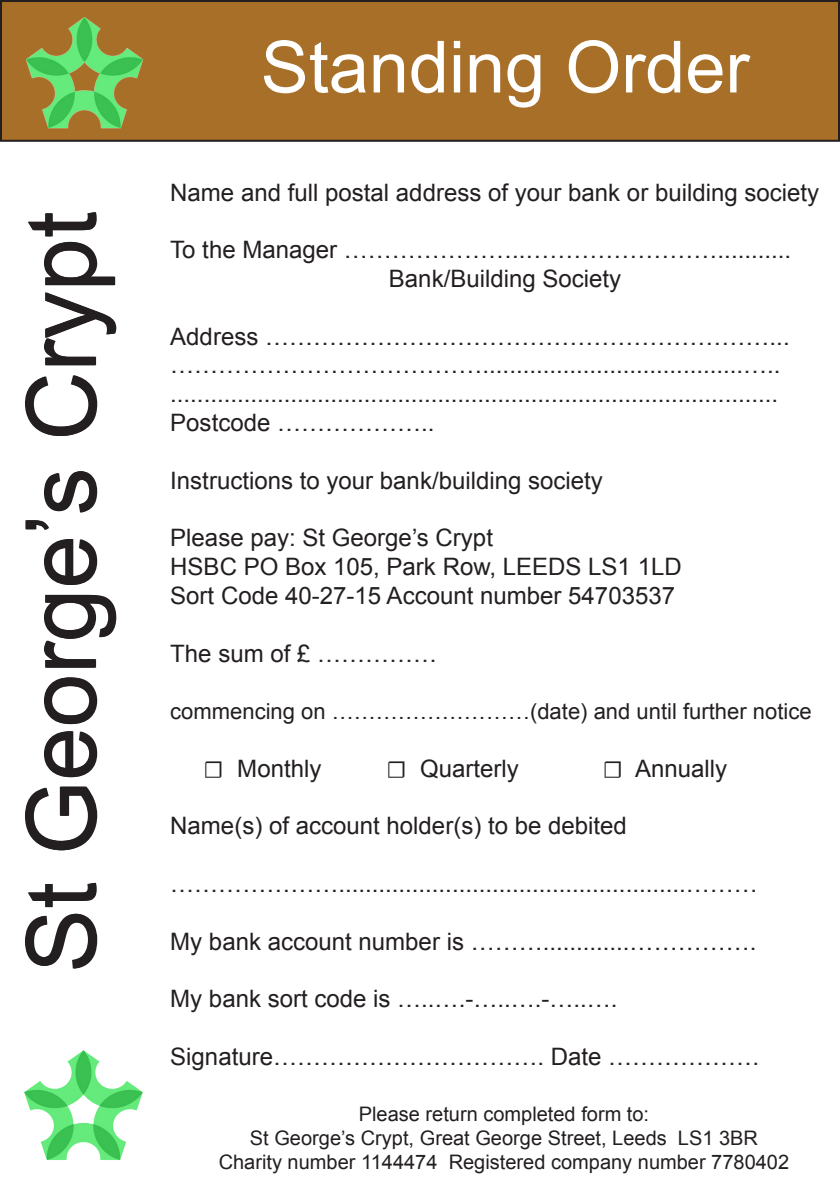
<style>
.page{position:relative;width:840px;height:1191px;background:#fff}
.page>*{position:absolute;margin:0;border:0;box-sizing:border-box;transform-origin:0 0}
.t1{font:96px "Arial";color:#231f20}
.t2{font:72px "Arial";color:#fff}
.t3{font:24px "Arial";color:#231f20}
.t4{font:22px "Arial";color:#231f20}
.t5{font:20px "Arial";color:#231f20}
.s1{font-family:"Minion Pro"}
</style>
<div class="page">
<div style="left:1px;top:1px;width:837px;height:140px;background:#a86f28"></div>
<div style="left:0;top:0;width:839px;height:142px;border:2px solid #231f20"></div>
<img style="left:26px;top:17px;width:117px;height:112px">
<img style="left:25px;top:1050px;width:118px;height:110px">
<p class="t1" style="left:-1px;top:972px;width:763px;rotate:-90deg">St George’s Crypt</p>
<p class="t2" style="left:260px;top:20px;width:490px">Standing Order</p>
<p class="t3" style="left:170px;top:176px;width:650px">Name and full postal address of your bank or building society</p>
<p class="t3" style="left:170px;top:234px;width:622px">To the Manager …………………..……………………...........</p>
<p class="t3" style="left:388px;top:263px;width:234px">Bank/Building Society</p>
<p class="t3" style="left:170px;top:320px;width:620px">Address ………………………………………………………...</p>
<p class="t3" style="left:170px;top:349px;width:611px">………………………………….......................................…..</p>
<p class="t3" style="left:170px;top:378px;width:609px">...........................................................................................</p>
<p class="t3" style="left:170px;top:407px;width:266px">Postcode ………………..</p>
<p class="t3" style="left:170px;top:464px;width:434px">Instructions to your bank/building society</p>
<p class="t3" style="left:170px;top:522px;width:324px">Please pay: St George’s Crypt</p>
<p class="t3" style="left:170px;top:551px;width:512px">HSBC PO Box 105, Park Row, LEEDS LS1 1LD</p>
<p class="t3" style="left:170px;top:580px;width:506px">Sort Code 40-27-15 Account number 54703537</p>
<p class="t3" style="left:170px;top:637px;width:268px">The sum of £ ……………</p>
<p class="t4" style="left:170px;top:697px;width:642px">commencing on ………………………(date) and until further notice</p>
<p class="t3" style="left:203px;top:752px;width:119px"><span class="s1">☐</span> Monthly</p>
<p class="t3" style="left:386px;top:752px;width:134px"><span class="s1">☐</span> Quarterly</p>
<p class="t3" style="left:602px;top:752px;width:126px"><span class="s1">☐</span> Annually</p>
<p class="t3" style="left:170px;top:810px;width:458px">Name(s) of account holder(s) to be debited</p>
<p class="t3" style="left:170px;top:868px;width:588px">…………………....................................................………</p>
<p class="t3" style="left:170px;top:925px;width:587px">My bank account number is ……….............…………….</p>
<p class="t3" style="left:170px;top:983px;width:448px">My bank sort code is …..….-…..….-…..….</p>
<p class="t3" style="left:170px;top:1040px;width:590px">Signature……………………………. Date ……………….</p>
<p class="t5" style="left:358px;top:1101px;width:292px">Please return completed form to:</p>
<p class="t5" style="left:250px;top:1125px;width:509px">St George’s Crypt, Great George Street, Leeds LS1 3BR</p>
<p class="t5" style="left:218px;top:1149px;width:571px">Charity number 1144474 Registered company number 7780402</p>
</div>
